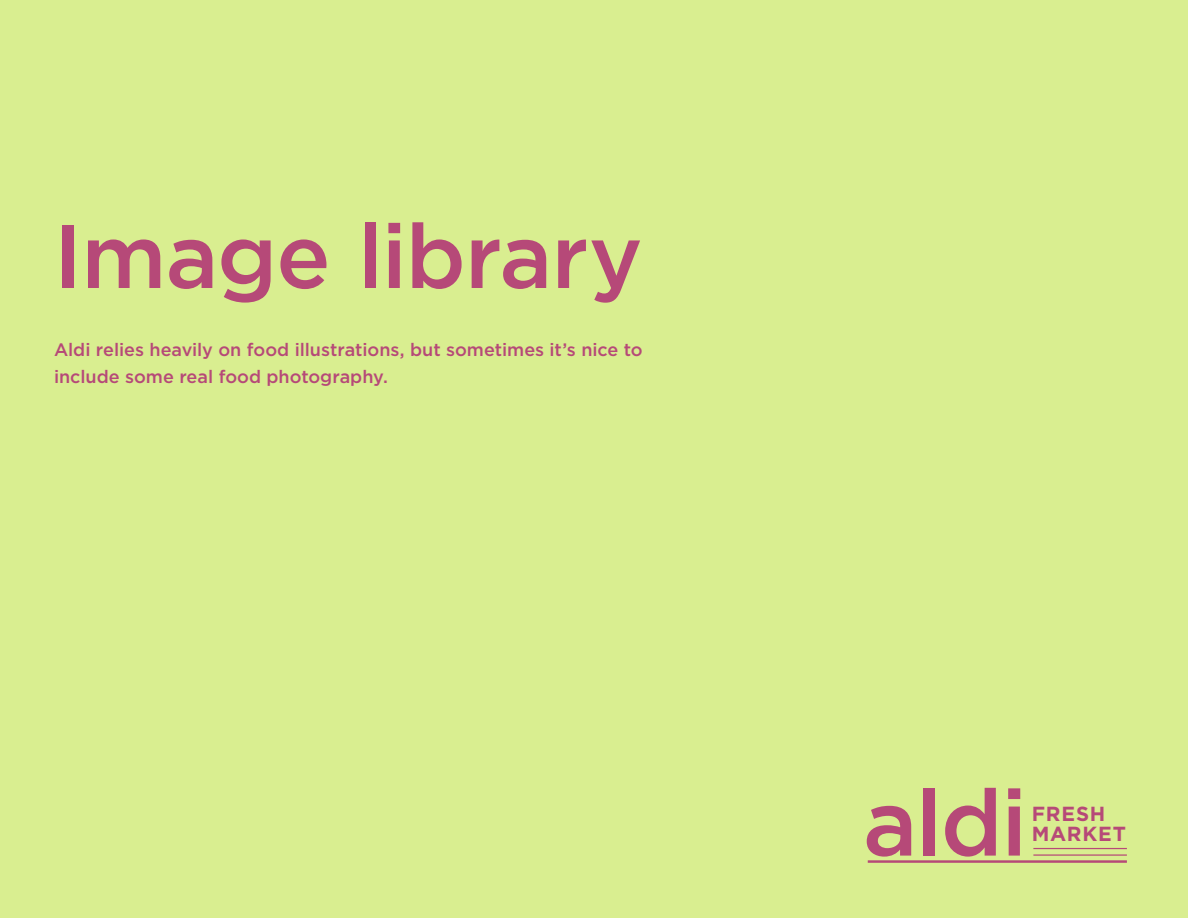
<style>
.page{position:relative;width:1188px;height:918px;background:#d9ee90}
.page>*{position:absolute;margin:0;border:0;box-sizing:border-box;transform-origin:0 0}
.t1{font:500 92.85px "Gotham";color:#b64978}
.t2{font:500 90px "Gotham";letter-spacing:-.015em;color:#b64978}
.t3{font:700 20.4px/20.4px "Gotham";letter-spacing:.04em;color:#b64978}
.t4{font:500 18px/27px "Gotham";color:#b64978}
</style>
<div class="page">
<hr style="left:1033px;top:848px;width:94px;height:1px;background:#b64978">
<hr style="left:1033px;top:854px;width:94px;height:2px;background:#b64978">
<hr style="left:868px;top:860px;width:259px;height:3px;background:#b64978">
<p class="t2" style="left:54px;top:197px;width:590px">Image library</p>
<p class="t4" style="left:54px;top:336px;width:590px">Aldi relies heavily on food illustrations, but sometimes it’s nice to include some real food photography.</p>
<p class="t1" style="left:863px;top:762px;width:166px">aldi</p>
<p class="t3" style="left:1032px;top:803px;width:96px">FRESH<br>MARKET</p>
</div>
